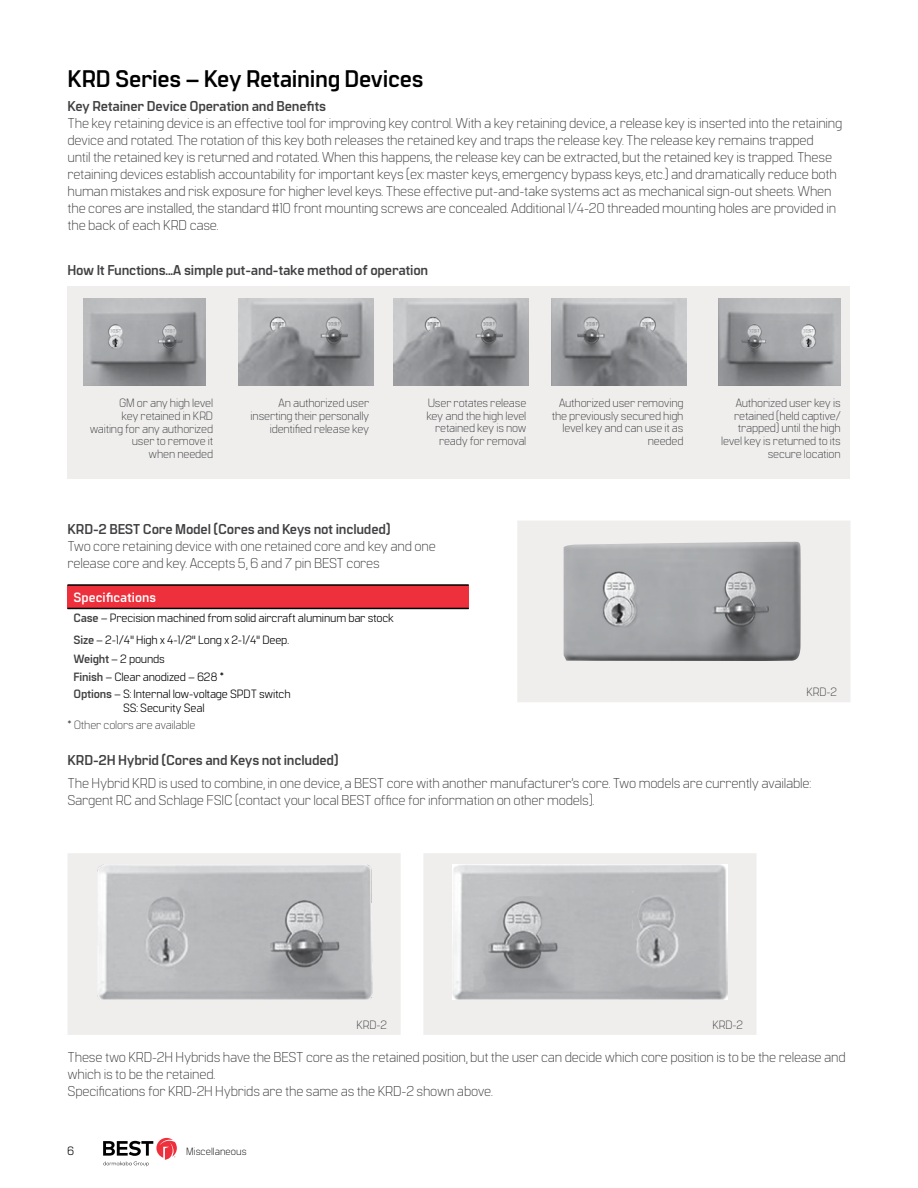
<style>
.page{position:relative;width:918px;height:1188px;background:#fff}
.page>*{position:absolute;margin:0;border:0;box-sizing:border-box;transform-origin:0 0}
.t1{font:700 24px "Manifold CF";letter-spacing:-.015em;color:#000}
.t2{font:300 14.25px/17.1px "Manifold CF";letter-spacing:-.015em;color:#414042}
.t3{font:700 14.25px "Manifold CF";letter-spacing:-.015em;color:#414042}
.t4{font:700 13.5px "Manifold CF";color:#fff}
.t5{font:300 12px/12.8px "Manifold CF";letter-spacing:-.015em;color:#414042;text-align:right}
.t6{font:12px/17.1px "Manifold CF";letter-spacing:-.015em;color:#000}
.t7{font:300 10.5px "Manifold CF";color:#000}
.s1{font-weight:700;color:#414042}
</style>
<div class="page">
<svg style="left:103px;top:1138px;width:74px;height:28px"></svg>
<div style="left:68px;top:286px;width:782px;height:192px;background:#efeeed"></div>
<div style="left:68px;top:585px;width:401px;height:23px;background:#ee303c"></div>
<hr style="left:68px;top:584px;width:401px;height:2px;background:#000">
<hr style="left:68px;top:608px;width:401px;height:1px;background:#000">
<img style="left:84px;top:298px;width:121px;height:88px">
<img style="left:238px;top:298px;width:136px;height:88px">
<img style="left:393px;top:298px;width:136px;height:88px">
<img style="left:551px;top:298px;width:136px;height:88px">
<img style="left:719px;top:298px;width:121px;height:88px">
<div style="left:517px;top:521px;width:333px;height:181px;background:#efeeed"></div>
<div style="left:68px;top:853px;width:333px;height:182px;background:#efeeed"></div>
<div style="left:423px;top:853px;width:333px;height:182px;background:#efeeed"></div>
<img style="left:564px;top:542px;width:237px;height:119px">
<img style="left:97px;top:864px;width:275px;height:135px">
<img style="left:453px;top:864px;width:275px;height:135px">
<h1 class="t1" style="left:68px;top:64px;width:358px">KRD Series – Key Retaining Devices</h1>
<p class="t3" style="left:68px;top:97px;width:260px">Key Retainer Device Operation and Benefits</p>
<p class="t2" style="left:68px;top:114px;width:776px">The key retaining device is an effective tool for improving key control. With a key retaining device, a release key is inserted into the retaining device and rotated. The rotation of this key both releases the retained key and traps the release key. The release key remains trapped<br>until the retained key is returned and rotated. When this happens, the release key can be extracted, but the retained key is trapped. These retaining devices establish accountability for important keys (ex: master keys, emergency bypass keys, etc.) and dramatically reduce both human mistakes and risk exposure for higher level keys. These effective put-and-take systems act as mechanical sign-out sheets. When the cores are installed, the standard #10 front mounting screws are concealed. Additional 1/4-20 threaded mounting holes are provided in the back of each KRD case.</p>
<p class="t3" style="left:68px;top:262px;width:362px">How It Functions...A simple put-and-take method of operation</p>
<p class="t5" style="left:90px;top:397px;width:125px">GM or any high level<br>key retained in KRD waiting for any authorized user to remove it<br>when needed</p>
<p class="t5" style="left:251px;top:397px;width:120px">An authorized user inserting their personally identified release key</p>
<p class="t5" style="left:426px;top:397px;width:102px">User rotates release key and the high level retained key is now ready for removal</p>
<p class="t5" style="left:552px;top:397px;width:133px">Authorized user removing the previously secured high level key and can use it as needed</p>
<p class="t5" style="left:721px;top:396px;width:121px">Authorized user key is retained (held captive/ trapped) until the high level key is returned to its secure location</p>
<p class="t3" style="left:68px;top:521px;width:325px">KRD-2 BEST Core Model (Cores and Keys not included)</p>
<p class="t2" style="left:68px;top:538px;width:370px">Two core retaining device with one retained core and key and one release core and key. Accepts 5, 6 and 7 pin BEST cores</p>
<p class="t4" style="left:74px;top:590px;width:84px">Specifications</p>
<p class="t6" style="left:74px;top:608px;width:322px;line-height:21.6px"><span class="s1">Case</span> – Precision machined from solid aircraft aluminum bar stock<br><span class="s1">Size</span> – 2-1/4" High x 4-1/2" Long x 2-1/4" Deep.</p>
<p class="t6" style="left:74px;top:651px;width:219px"><span class="s1">Weight</span> – 2 pounds<br><span class="s1">Finish</span> – Clear anodized – 628 *<br><span class="s1">Options</span> – S: Internal low-voltage SPDT switch</p>
<p class="t6" style="left:123px;top:700px;width:83px">SS: Security Seal</p>
<p class="t5" style="left:67px;top:719px;width:129px">* Other colors are available</p>
<p class="t5" style="left:806px;top:686px;width:32px">KRD-2</p>
<p class="t3" style="left:68px;top:752px;width:273px">KRD-2H Hybrid (Cores and Keys not included)</p>
<p class="t2" style="left:68px;top:774px;width:745px">The Hybrid KRD is used to combine, in one device, a BEST core with another manufacturer’s core. Two models are currently available:<br>Sargent RC and Schlage FSIC (contact your local BEST office for information on other models).</p>
<p class="t5" style="left:357px;top:1018px;width:32px">KRD-2</p>
<p class="t5" style="left:712px;top:1018px;width:32px">KRD-2</p>
<p class="t2" style="left:68px;top:1049px;width:780px">These two KRD-2H Hybrids have the BEST core as the retained position, but the user can decide which core position is to be the release and which is to be the retained.<br>Specifications for KRD-2H Hybrids are the same as the KRD-2 shown above.</p>
<p class="t6" style="left:67px;top:1142px;width:9px">6</p>
<p class="t7" style="left:186px;top:1145px;width:62px">Miscellaneous</p>
</div>
